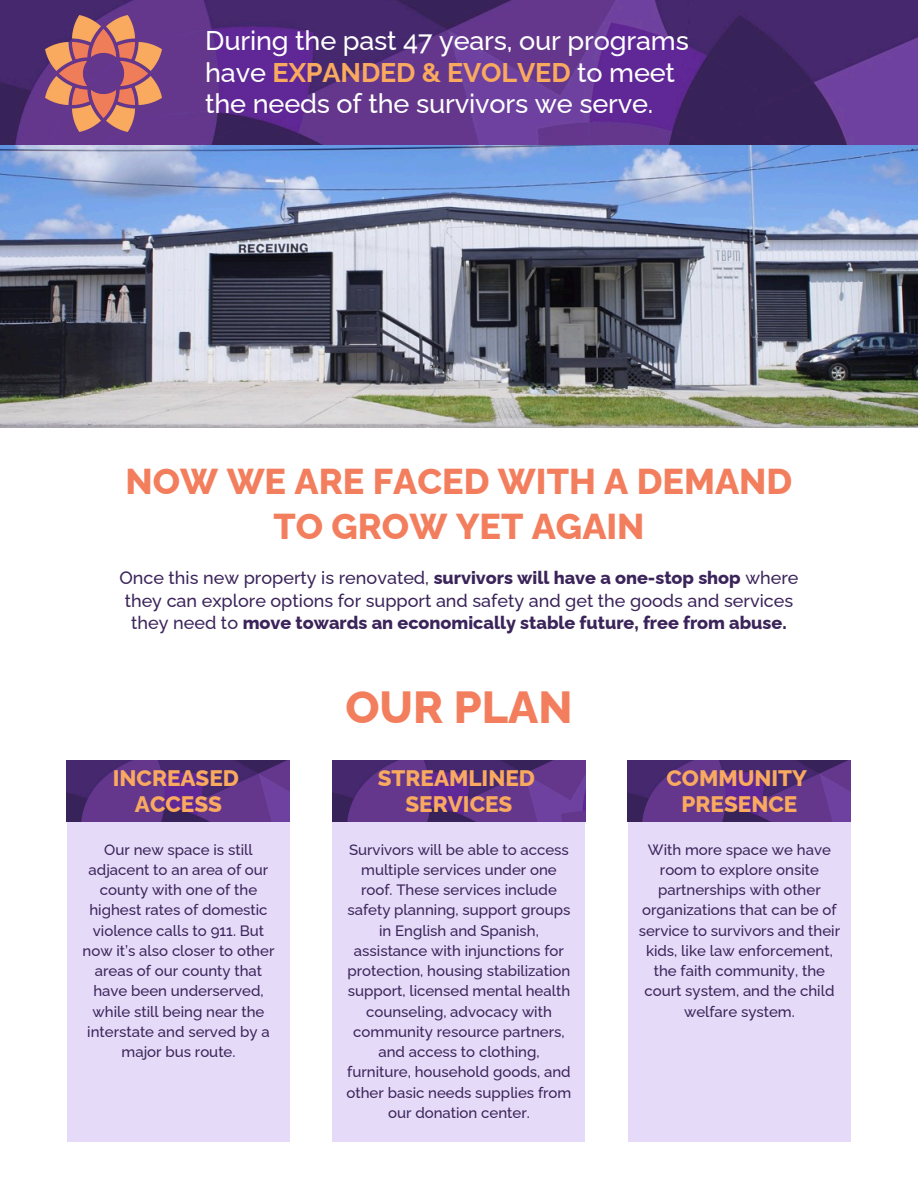
<style>
.page{position:relative;width:918px;height:1188px;background:#fff}
.page>*{position:absolute;margin:0;border:0;box-sizing:border-box;transform-origin:0 0}
.t1{font:800 45px "Raleway";color:#f37e5d}
.t2{font:800 36px/45px "Raleway";color:#f37e5d;text-align:center}
.t3{font:500 27px/31.5px "Raleway";letter-spacing:-.005em;color:#fff}
.t4{font:800 22.5px/25.8px "Raleway";color:#f9aa5f;text-align:center}
.t5{font:500 18px/22.5px "Raleway";color:#3b245a;text-align:center}
.t6{font:500 15px/20.2px "Raleway";color:#3b245a;text-align:center}
.s1{font-weight:700;color:#f9aa5f}
.s2{font-weight:800}
</style>
<div class="page">
<img style="left:0;top:0;width:918px;height:427px">
<img style="left:67px;top:760px;width:223px;height:62px">
<img style="left:333px;top:760px;width:253px;height:62px">
<img style="left:45px;top:15px;width:116px;height:116px">
<img style="left:628px;top:760px;width:223px;height:62px">
<div style="left:68px;top:822px;width:222px;height:320px;background:#e5daf8"></div>
<div style="left:333px;top:822px;width:252px;height:320px;background:#e5daf8"></div>
<div style="left:628px;top:822px;width:223px;height:320px;background:#e5daf8"></div>
<h1 class="t3" style="left:205px;top:25px;width:485px">During the past 47 years, our programs have <span class="s1">EXPANDED &amp; EVOLVED</span> to meet the needs of the survivors we serve.</h1>
<p class="t2" style="left:126px;top:458px;width:668px">NOW WE ARE FACED WITH A DEMAND<br>TO GROW YET AGAIN</p>
<h4 class="t5" style="left:119px;top:566px;width:681px">Once this new property is renovated, <span class="s2">survivors will have a one-stop shop</span> where they can explore options for support and safety and get the goods and services they need to <span class="s2">move towards an economically stable future, free from abuse.</span></h4>
<p class="t4" style="left:113px;top:765px;width:128px">INCREASED<br>ACCESS</p>
<h4 class="t6" style="left:83px;top:839px;width:193px">Our new space is still adjacent to an area of our county with one of the highest rates of domestic violence calls to 911. But now it’s also closer to other areas of our county that have been underserved, while still being near the interstate and served by a major bus route.</h4>
<p class="t1" style="left:345px;top:681px;width:229px">OUR PLAN</p>
<p class="t4" style="left:378px;top:765px;width:159px">STREAMLINED<br>SERVICES</p>
<p class="t6" style="left:346px;top:839px;width:226px">Survivors will be able to access multiple services under one roof. These services include safety planning, support groups in English and Spanish, assistance with injunctions for protection, housing stabilization support, licensed mental health counseling, advocacy with community resource partners, and access to clothing, furniture, household goods, and other basic needs supplies from our donation center.</p>
<h4 class="t6" style="left:639px;top:839px;width:203px">With more space we have room to explore onsite partnerships with other organizations that can be of service to survivors and their kids, like law enforcement, the faith community, the court system, and the child welfare system.</h4>
<p class="t4" style="left:666px;top:765px;width:142px">COMMUNITY<br>PRESENCE</p>
</div>
